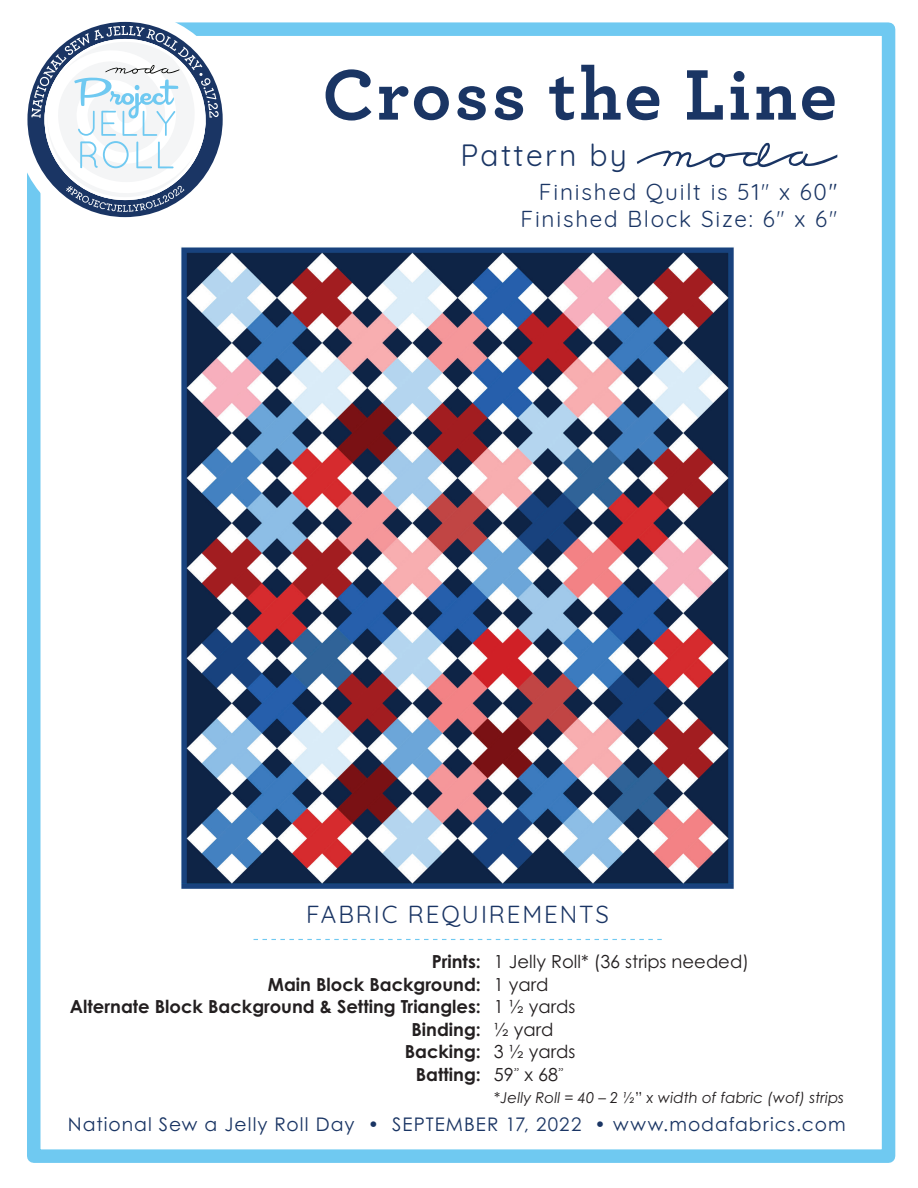
<style>
.page{position:relative;width:918px;height:1188px;background:#fff}
.page>*{position:absolute;margin:0;border:0;box-sizing:border-box;transform-origin:0 0}
.t1{font:700 75px "Archer";letter-spacing:.04em;color:#1a3564}
.t2{font:30px "Quicksand";letter-spacing:.08em;color:#1a3564}
.t3{font:24px "Quicksand";letter-spacing:.08em;color:#1a3564}
.t4{font:22.5px/27px "Quicksand";letter-spacing:.08em;color:#1a3564;text-align:right}
.t5{font:18.75px "Century Gothic Pro";letter-spacing:.055em;color:#1a3564}
.t6{font:700 18px/22.5px "Century Gothic Pro";color:#231f20;text-align:right}
.t7{font:18px/22.5px "Century Gothic Pro";color:#231f20}
.t8{font:italic 15px "Century Gothic Pro";color:#231f20}
.s1{font-weight:300}
.s2{font-family:"Quicksand";font-weight:300}
.s3{font-style:normal}
</style>
<div class="page">
<div style="left:27px;top:22px;width:868px;height:1141px;border:14px solid #6fc9f1"></div>
<svg style="left:27px;top:21px;width:210px;height:212px"></svg>
<svg style="left:31px;top:26px;width:188px;height:186px"></svg>
<svg style="left:637px;top:143px;width:200px;height:25px"></svg>
<svg style="left:254px;top:939px;width:408px;height:1px"></svg>
<img style="left:181px;top:247px;width:553px;height:642px">
<h1 class="t1" style="left:322px;top:35px;width:516px">Cross the Line</h1>
<h2 class="t2" style="left:460px;top:132px;width:168px">Pattern by</h2>
<p class="t4" style="left:520px;top:176px;width:318px">Finished Quilt is 51<span class="s1">"</span> x 60"<br>Finished Block Size: 6<span class="s1">"</span> x 6<span class="s1">"</span></p>
<h3 class="t3" style="left:306px;top:896px;width:304px">FABRIC REQUIREMENTS</h3>
<p class="t6" style="left:70px;top:950px;width:413px">Prints:<br>Main Block Background:<br>Alternate Block Background &amp; Setting Triangles:<br>Binding:<br>Backing:<br>Batting:</p>
<p class="t7" style="left:494px;top:950px;width:257px">1 Jelly Roll* (36 strips needed)<br>1 yard<br>1 ½ yards<br>½ yard<br>3 ½ yards<br>59<span class="s2">”</span> x 68<span class="s2">”</span></p>
<p class="t8" style="left:494px;top:1089px;width:352px">*Jelly Roll = 40 – 2 ½<span class="s3">”</span> x width of fabric (wof) strips</p>
<p class="t5" style="left:68px;top:1113px;width:779px">National Sew a Jelly Roll Day • SEPTEMBER 17, 2022 • www.modafabrics.com</p>
</div>
